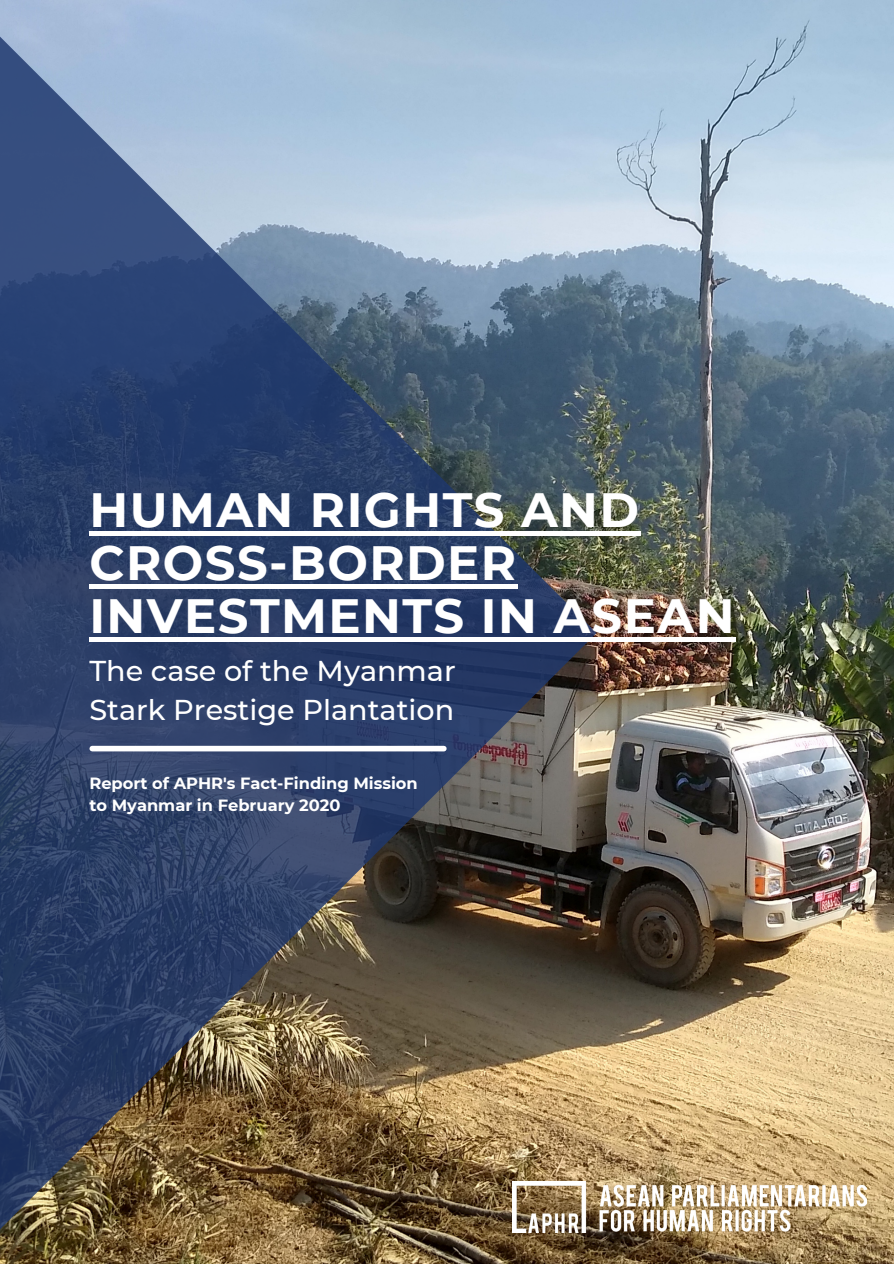
<style>
.page{position:relative;width:894px;height:1264px;background:#fff}
.page>*{position:absolute;margin:0;border:0;box-sizing:border-box;transform-origin:0 0}
.t1{font:700 48px/52.9px "Montserrat";letter-spacing:.03em;color:#fff}
.t2{font:500 28.65px/39.5px "Montserrat";color:#fff}
.t3{font:700 16.2px/22.4px "Montserrat";color:#fff}
</style>
<div class="page">
<img style="left:0;top:0;width:893px;height:1263px">
<img style="left:0;top:15px;width:596px;height:1234px">
<img style="left:512px;top:1181px;width:354px;height:51px">
<div style="left:92px;top:745px;width:351px;height:6px;background:#fff"></div>
<hr style="left:89px;top:531px;width:551px;height:4px;background:#fff">
<hr style="left:89px;top:584px;width:428px;height:4px;background:#fff">
<div style="left:89px;top:636px;width:646px;height:5px;background:#fff"></div>
<p class="t1" style="left:89px;top:484px;width:646px">HUMAN RIGHTS AND<br>CROSS-BORDER<br>INVESTMENTS IN ASEAN</p>
<p class="t2" style="left:89px;top:650px;width:368px">The case of the Myanmar<br>Stark Prestige Plantation</p>
<p class="t3" style="left:89px;top:772px;width:330px">Report of APHR's Fact-Finding Mission to Myanmar in February 2020</p>
</div>
